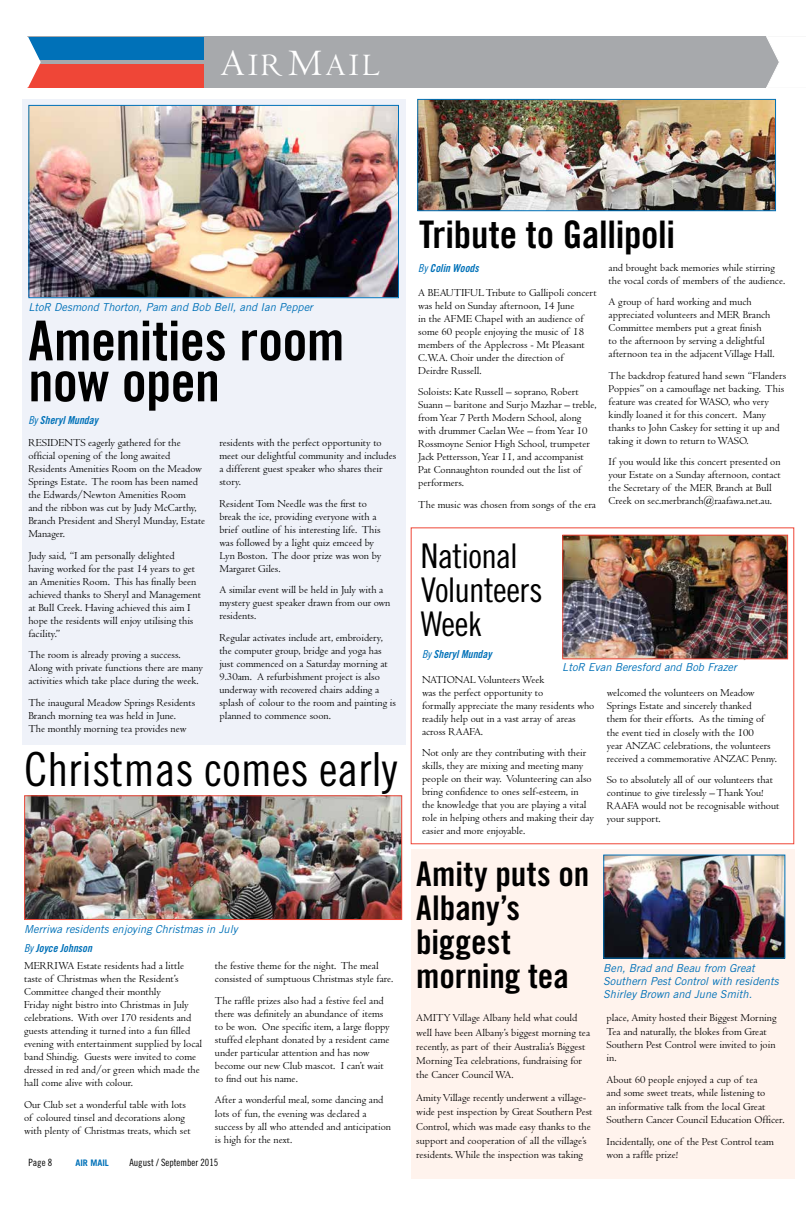
<style>
.page{position:relative;width:808px;height:1205px;background:#fff}
.page>*{position:absolute;margin:0;border:0;box-sizing:border-box;transform-origin:0 0}
.t1{font:55px/41px "Trade Gothic Bold Cond Twenty";letter-spacing:-.015em;color:#000}
.t2{font:47px "Trade Gothic Cond Eighteen";color:#000}
.t3{font:38px "Trade Gothic Bold Cond Twenty";letter-spacing:-.005em;color:#000}
.t4{font:34px/34px "Trade Gothic Bold Cond Twenty";color:#000}
.t5{font:34px/34px "Trade Gothic Cond Eighteen";letter-spacing:-.02em;color:#000}
.t6{font:32.3px "Centaur";color:#fff}
.t7{font:11px/13px "Centaur";color:#000}
.t8{font:italic 11px/13px "Trade Gothic";color:#0071b8}
.t9{font:11px "Trade Gothic Bold Cond Twenty Obl";color:#0071b8}
.t10{font:10px "Trade Gothic Cond Eighteen";color:#000}
.t11{font:700 9px "Trade Gothic";color:#0071b8}
.s1{font-size:38.7px}
.s2{font-family:"Trade Gothic Cond Eighteen Obl"}
</style>
<div class="page">
<div style="left:27px;top:37px;width:781px;height:51px;background:#a7a9ac"></div>
<div style="left:27px;top:37px;width:176px;height:27px;background:#0071b8"></div>
<div style="left:27px;top:62px;width:176px;height:26px;background:#ef4637"></div>
<hr style="left:27px;top:60px;width:196px;height:4px;background:#a7a9ac">
<svg style="left:27px;top:37px;width:14px;height:51px"></svg>
<div style="left:411px;top:849px;width:384px;height:329px;background:#fff3ed"></div>
<div style="left:22px;top:99px;width:383px;height:645px;background:#eff2f9"></div>
<svg style="left:766px;top:36px;width:42px;height:52px"></svg>
<img style="left:30px;top:107px;width:367px;height:189px">
<div style="left:28px;top:105px;width:371px;height:193px;border:1px solid #0071b8"></div>
<img style="left:26px;top:797px;width:374px;height:121px">
<div style="left:24px;top:795px;width:378px;height:125px;border:1px solid #ef4637"></div>
<img style="left:605px;top:856px;width:178px;height:100px">
<div style="left:411px;top:527px;width:383px;height:317px;border:1px solid #ef4637"></div>
<img style="left:564px;top:537px;width:222px;height:120px">
<div style="left:562px;top:535px;width:226px;height:124px;border:1px solid #ef4637"></div>
<img style="left:419px;top:101px;width:355px;height:108px">
<div style="left:417px;top:99px;width:359px;height:112px;border:1px solid #0071b8"></div>
<h3 class="t6" style="left:220px;top:47px;width:161px"><span class="s1">A</span>IR<span class="s1">M</span>AIL</h3>
<p class="t8" style="left:28px;top:300px;width:286px">LtoR Desmond Thorton, Pam and Bob Bell, and Ian Pepper</p>
<h1 class="t1" style="left:28px;top:320px;width:318px">Amenities room now open</h1>
<p class="t9" style="left:28px;top:413px;width:71px"><span class="s2">By</span> Sheryl Munday</p>
<p class="t7" style="left:28px;top:436px;width:178px">RESIDENTS eagerly gathered for the official opening of the long awaited Residents Amenities Room on the Meadow Springs Estate. The room has been named the Edwards/Newton Amenities Room<br>and the ribbon was cut by Judy McCarthy, Branch President and Sheryl Munday, Estate Manager.</p>
<p class="t7" style="left:28px;top:549px;width:174px">Judy said, “I am personally delighted having worked for the past 14 years to get an Amenities Room. This has finally been achieved thanks to Sheryl and Management at Bull Creek. Having achieved this aim I hope the residents will enjoy utilising this facility.”</p>
<p class="t7" style="left:28px;top:648px;width:176px">The room is already proving a success.<br>Along with private functions there are many activities which take place during the week.</p>
<p class="t7" style="left:28px;top:696px;width:168px">The inaugural Meadow Springs Residents<br>Branch morning tea was held in June.<br>The monthly morning tea provides new</p>
<p class="t7" style="left:219px;top:436px;width:178px">residents with the perfect opportunity to meet our delightful community and includes a different guest speaker who shares their story.</p>
<p class="t7" style="left:219px;top:497px;width:163px">Resident Tom Needle was the first to break the ice, providing everyone with a brief outline of his interesting life. This was followed by a light quiz emceed by Lyn Boston. The door prize was won by Margaret Giles.</p>
<p class="t7" style="left:219px;top:583px;width:173px">A similar event will be held in July with a mystery guest speaker drawn from our own residents.</p>
<p class="t7" style="left:219px;top:631px;width:178px">Regular activates include art, embroidery, the computer group, bridge and yoga has just commenced on a Saturday morning at 9.30am. A refurbishment project is also underway with recovered chairs adding a splash of colour to the room and painting is planned to commence soon.</p>
<h2 class="t2" style="left:24px;top:742px;width:375px">Christmas comes early</h2>
<p class="t8" style="left:24px;top:922px;width:215px">Merriwa residents enjoying Christmas in July</p>
<p class="t9" style="left:24px;top:941px;width:69px"><span class="s2">By</span> Joyce Johnson</p>
<p class="t7" style="left:24px;top:960px;width:180px">MERRIWA Estate residents had a little taste of Christmas when the Resident’s Committee changed their monthly<br>Friday night bistro into Christmas in July celebrations. With over 170 residents and guests attending it turned into a fun filled evening with entertainment supplied by local band Shindig. Guests were invited to come dressed in red and/or green which made the hall come alive with colour.</p>
<p class="t7" style="left:24px;top:1098px;width:168px">Our Club set a wonderful table with lots of coloured tinsel and decorations along with plenty of Christmas treats, which set</p>
<p class="t7" style="left:215px;top:960px;width:180px">the festive theme for the night. The meal consisted of sumptuous Christmas style fare.</p>
<p class="t7" style="left:215px;top:994px;width:176px">The raffle prizes also had a festive feel and there was definitely an abundance of items to be won. One specific item, a large floppy stuffed elephant donated by a resident came under particular attention and has now become our new Club mascot. I can’t wait to find out his name.</p>
<p class="t7" style="left:215px;top:1094px;width:178px">After a wonderful meal, some dancing and lots of fun, the evening was declared a success by all who attended and anticipation is high for the next.</p>
<p class="t10" style="left:28px;top:1156px;width:25px">Page 8</p>
<p class="t11" style="left:75px;top:1157px;width:35px">AIR MAIL</p>
<p class="t10" style="left:129px;top:1156px;width:90px">August / September 2015</p>
<h3 class="t3" style="left:419px;top:212px;width:258px">Tribute to Gallipoli</h3>
<p class="t9" style="left:418px;top:261px;width:62px"><span class="s2">By</span> Colin Woods</p>
<p class="t7" style="left:418px;top:286px;width:180px">A BEAUTIFUL Tribute to Gallipoli concert was held on Sunday afternoon, 14 June<br>in the AFME Chapel with an audience of some 60 people enjoying the music of 18 members of the Applecross - Mt Pleasant C.W.A. Choir under the direction of Deirdre Russell.</p>
<p class="t7" style="left:418px;top:386px;width:180px">Soloists: Kate Russell – soprano, Robert Suann – baritone and Surjo Mazhar – treble, from Year 7 Perth Modern School, along with drummer Caelan Wee – from Year 10<br>Rossmoyne Senior High School, trumpeter Jack Pettersson, Year 11, and accompanist Pat Connaughton rounded out the list of performers.</p>
<p class="t7" style="left:418px;top:498px;width:179px">The music was chosen from songs of the era</p>
<p class="t7" style="left:609px;top:261px;width:178px">and brought back memories while stirring the vocal cords of members of the audience.</p>
<p class="t7" style="left:609px;top:296px;width:168px">A group of hard working and much appreciated volunteers and MER Branch Committee members put a great finish<br>to the afternoon by serving a delightful afternoon tea in the adjacent Village Hall.</p>
<p class="t7" style="left:609px;top:369px;width:179px">The backdrop featured hand sewn “Flanders Poppies” on a camouflage net backing. This feature was created for WASO, who very kindly loaned it for this concert. Many thanks to John Caskey for setting it up and taking it down to return to WASO.</p>
<p class="t7" style="left:609px;top:456px;width:174px">If you would like this concert presented on your Estate on a Sunday afternoon, contact the Secretary of the MER Branch at Bull Creek on sec.merbranch@raafawa.net.au.</p>
<h3 class="t5" style="left:421px;top:538px;width:123px">National<br>Volunteers<br>Week</h3>
<p class="t9" style="left:422px;top:647px;width:71px"><span class="s2">By</span> Sheryl Munday</p>
<p class="t7" style="left:422px;top:673px;width:174px">NATIONAL Volunteers Week<br>was the perfect opportunity to<br>formally appreciate the many residents who readily help out in a vast array of areas across RAAFA.</p>
<p class="t7" style="left:422px;top:746px;width:173px">Not only are they contributing with their skills, they are mixing and meeting many people on their way. Volunteering can also bring confidence to ones self-esteem, in<br>the knowledge that you are playing a vital role in helping others and making their day easier and more enjoyable.</p>
<p class="t8" style="left:562px;top:661px;width:176px">LtoR Evan Beresford and Bob Frazer</p>
<p class="t7" style="left:607px;top:687px;width:172px">welcomed the volunteers on Meadow Springs Estate and sincerely thanked<br>them for their efforts. As the timing of the event tied in closely with the 100<br>year ANZAC celebrations, the volunteers received a commemorative ANZAC Penny.</p>
<p class="t7" style="left:607px;top:773px;width:174px">So to absolutely all of our volunteers that continue to give tirelessly – Thank You!<br>RAAFA would not be recognisable without your support.</p>
<h3 class="t4" style="left:416px;top:857px;width:174px">Amity puts on<br>Albany’s biggest morning tea</h3>
<p class="t7" style="left:416px;top:1011px;width:175px;line-height:14.2px">AMITY Village Albany held what could well have been Albany’s biggest morning tea recently, as part of their Australia’s Biggest Morning Tea celebrations, fundraising for the Cancer Council WA.</p>
<p class="t7" style="left:416px;top:1091px;width:178px;line-height:14.2px">Amity Village recently underwent a village&shy;wide pest inspection by Great Southern Pest Control, which was made easy thanks to the support and cooperation of all the village’s residents. While the inspection was taking</p>
<p class="t8" style="left:603px;top:961px;width:177px">Ben, Brad and Beau from Great<br>Southern Pest Control with residents<br>Shirley Brown and June Smith.</p>
<p class="t7" style="left:606px;top:1011px;width:172px;line-height:13.3px">place, Amity hosted their Biggest Morning<br>Tea and naturally, the blokes from Great<br>Southern Pest Control were invited to join in.</p>
<p class="t7" style="left:606px;top:1073px;width:179px;line-height:13.3px">About 60 people enjoyed a cup of tea<br>and some sweet treats, while listening to<br>an informative talk from the local Great Southern Cancer Council Education Officer.</p>
<p class="t7" style="left:606px;top:1135px;width:169px;line-height:13.3px">Incidentally, one of the Pest Control team won a raffle prize!</p>
</div>
